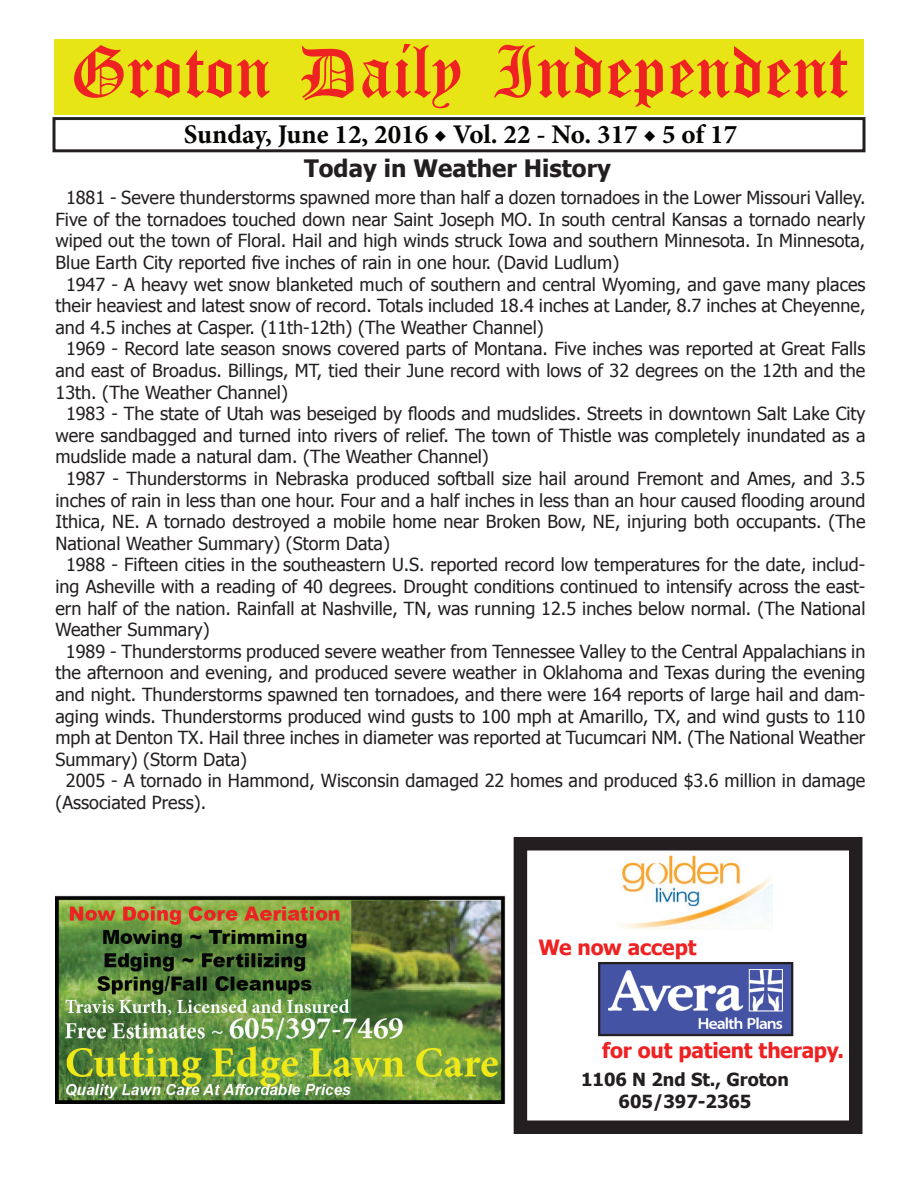
<style>
.page{position:relative;width:918px;height:1188px;background:#fff}
.page>*{position:absolute;margin:0;border:0;box-sizing:border-box;transform-origin:0 0}
.t1{font:54px "Old English Five";color:#ee2123}
.t2{font:700 27px "Minion Pro";color:#040503}
.t3{font:700 24px "Tahoma";color:#231f20}
.t4{font:700 21px "Tahoma";letter-spacing:-.01em;color:#ee2123}
.t5{font:18px "Tahoma";color:#231f20}
.t6{font:700 18px/21.6px "Tahoma";color:#231f20;text-align:center}
</style>
<div class="page">
<div style="left:52px;top:117px;width:814px;height:35px;border:3px solid #231f20"></div>
<div style="left:54px;top:40px;width:810px;height:75px;background:#e7e515"></div>
<div style="left:514px;top:837px;width:348px;height:297px;border:14px solid #231f20"></div>
<div style="left:599px;top:963px;width:193px;height:72px;background:#4453a3"></div>
<div style="left:598px;top:962px;width:195px;height:74px;border:2px solid #231f20"></div>
<img style="left:621px;top:856px;width:151px;height:73px">
<img style="left:609px;top:970px;width:174px;height:59px">
<img style="left:56px;top:895px;width:450px;height:208px">
<h1 class="t1" style="left:70px;top:47px;width:779px">Groton Daily Independent</h1>
<h2 class="t2" style="left:184px;top:116px;width:555px">Sunday, June 12, 2016 ◆ Vol. 22 - No. 317 ◆ 5 of 17</h2>
<h3 class="t3" style="left:304px;top:152px;width:308px">Today in Weather History</h3>
<p class="t5" style="left:66px;top:186px;width:801px">1881 - Severe thunderstorms spawned more than half a dozen tornadoes in the Lower Missouri Valley.</p>
<p class="t5" style="left:56px;top:207px;width:811px">Five of the tornadoes touched down near Saint Joseph MO. In south central Kansas a tornado nearly</p>
<p class="t5" style="left:56px;top:229px;width:811px">wiped out the town of Floral. Hail and high winds struck Iowa and southern Minnesota. In Minnesota,</p>
<p class="t5" style="left:56px;top:250px;width:565px">Blue Earth City reported five inches of rain in one hour. (David Ludlum)</p>
<p class="t5" style="left:66px;top:272px;width:801px">1947 - A heavy wet snow blanketed much of southern and central Wyoming, and gave many places</p>
<p class="t5" style="left:56px;top:294px;width:812px">their heaviest and latest snow of record. Totals included 18.4 inches at Lander, 8.7 inches at Cheyenne,</p>
<p class="t5" style="left:56px;top:315px;width:490px">and 4.5 inches at Casper. (11th-12th) (The Weather Channel)</p>
<p class="t5" style="left:66px;top:337px;width:801px">1969 - Record late season snows covered parts of Montana. Five inches was reported at Great Falls</p>
<p class="t5" style="left:56px;top:358px;width:811px">and east of Broadus. Billings, MT, tied their June record with lows of 32 degrees on the 12th and the</p>
<p class="t5" style="left:56px;top:380px;width:234px">13th. (The Weather Channel)</p>
<p class="t5" style="left:66px;top:402px;width:801px">1983 - The state of Utah was beseiged by floods and mudslides. Streets in downtown Salt Lake City</p>
<p class="t5" style="left:56px;top:423px;width:811px">were sandbagged and turned into rivers of relief. The town of Thistle was completely inundated as a</p>
<p class="t5" style="left:56px;top:445px;width:435px">mudslide made a natural dam. (The Weather Channel)</p>
<p class="t5" style="left:66px;top:466px;width:801px">1987 - Thunderstorms in Nebraska produced softball size hail around Fremont and Ames, and 3.5</p>
<p class="t5" style="left:56px;top:488px;width:811px">inches of rain in less than one hour. Four and a half inches in less than an hour caused flooding around</p>
<p class="t5" style="left:56px;top:510px;width:811px">Ithica, NE. A tornado destroyed a mobile home near Broken Bow, NE, injuring both occupants. (The</p>
<p class="t5" style="left:56px;top:531px;width:336px">National Weather Summary) (Storm Data)</p>
<p class="t5" style="left:66px;top:553px;width:801px">1988 - Fifteen cities in the southeastern U.S. reported record low temperatures for the date, includ-</p>
<p class="t5" style="left:55px;top:574px;width:811px">ing Asheville with a reading of 40 degrees. Drought conditions continued to intensify across the east-</p>
<p class="t5" style="left:55px;top:596px;width:811px">ern half of the nation. Rainfall at Nashville, TN, was running 12.5 inches below normal. (The National</p>
<p class="t5" style="left:55px;top:618px;width:156px">Weather Summary)</p>
<p class="t5" style="left:66px;top:639px;width:801px">1989 - Thunderstorms produced severe weather from Tennessee Valley to the Central Appalachians in</p>
<p class="t5" style="left:55px;top:661px;width:812px">the afternoon and evening, and produced severe weather in Oklahoma and Texas during the evening</p>
<p class="t5" style="left:55px;top:682px;width:811px">and night. Thunderstorms spawned ten tornadoes, and there were 164 reports of large hail and dam-</p>
<p class="t5" style="left:55px;top:704px;width:811px">aging winds. Thunderstorms produced wind gusts to 100 mph at Amarillo, TX, and wind gusts to 110</p>
<p class="t5" style="left:55px;top:726px;width:811px">mph at Denton TX. Hail three inches in diameter was reported at Tucumcari NM. (The National Weather</p>
<p class="t5" style="left:55px;top:747px;width:193px">Summary) (Storm Data)</p>
<p class="t5" style="left:66px;top:769px;width:801px">2005 - A tornado in Hammond, Wisconsin damaged 22 homes and produced $3.6 million in damage</p>
<p class="t5" style="left:55px;top:790px;width:152px">(Associated Press).</p>
<p class="t4" style="left:538px;top:933px;width:160px">We now accept</p>
<p class="t4" style="left:602px;top:1036px;width:243px">for out patient therapy.</p>
<p class="t6" style="left:581px;top:1068px;width:209px">1106 N 2nd St., Groton<br>605/397-2365</p>
</div>
